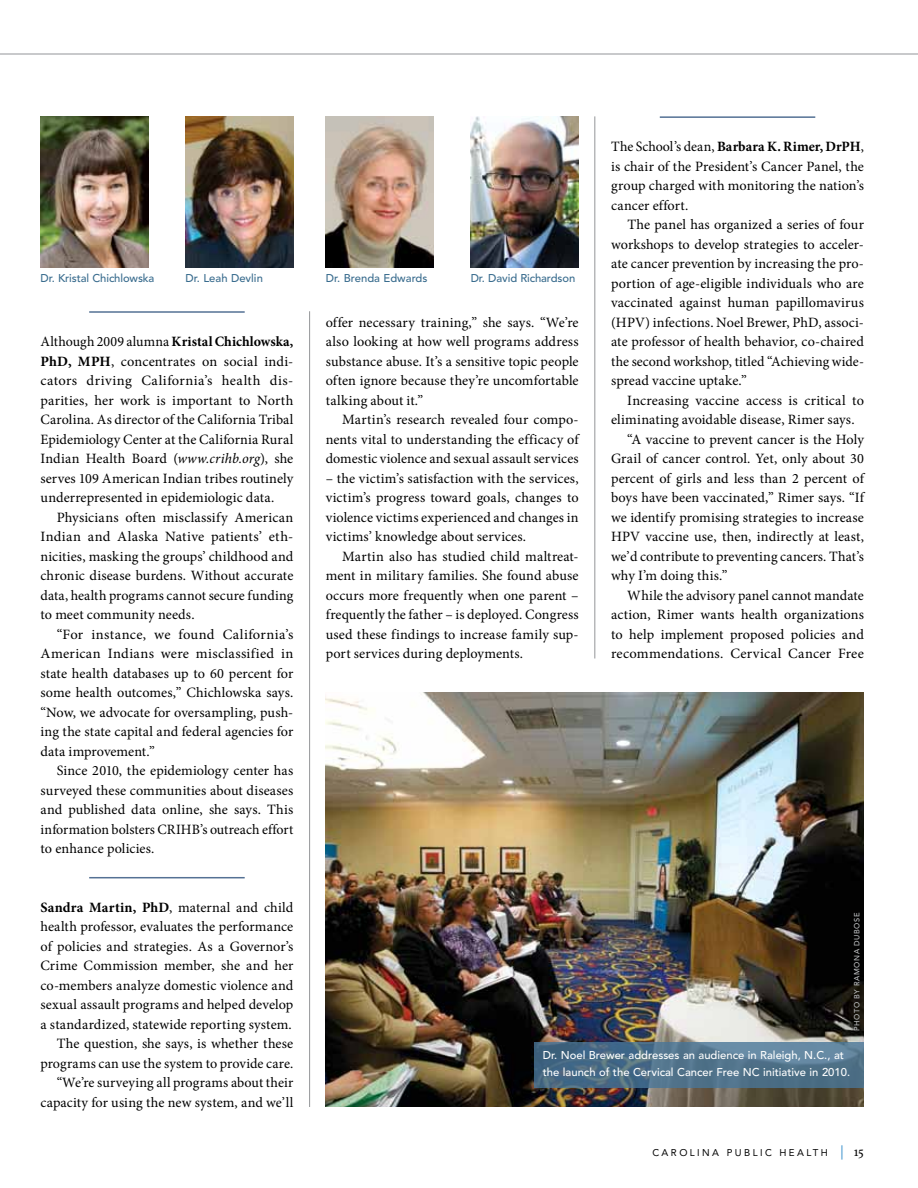
<style>
.page{position:relative;width:918px;height:1188px;background:#fff}
.page>*{position:absolute;margin:0;border:0;box-sizing:border-box;transform-origin:0 0}
.t1{font:14.25px/19.5px "Minion Pro";color:#000;text-align:justify}
.t2{font:14.25px "Minion Pro";letter-spacing:.02em;color:#000}
.t3{font:500 11.25px/16.5px "Avenir";color:#fff}
.t4{font:500 11.25px "Avenir";letter-spacing:-.01em;color:#396c8e}
.t5{font:9.75px "Avenir";letter-spacing:.25em;color:#000}
.t6{font:500 7.5px "Avenir";letter-spacing:.075em;color:#bcbec0}
.s1{font-weight:700}
.s2{font-style:italic}
.s3{font-family:"Minion Pro";font-weight:600;font-size:14.25px;color:#56a0d3}
.s4{font-family:"Minion Pro";font-size:14.25px}
</style>
<div class="page">
<hr style="left:0;top:54px;width:918px;height:1px;background:#939598">
<hr style="left:594px;top:116px;width:1px;height:542px;background:#939598">
<hr style="left:309px;top:311px;width:1px;height:796px;background:#939598">
<hr style="left:89px;top:311px;width:156px;height:2px;background:#547194">
<hr style="left:89px;top:877px;width:156px;height:1px;background:#547194">
<hr style="left:660px;top:116px;width:155px;height:2px;background:#547194">
<img style="left:185px;top:116px;width:108px;height:152px">
<img style="left:326px;top:116px;width:108px;height:152px">
<img style="left:40px;top:116px;width:108px;height:152px">
<img style="left:471px;top:116px;width:108px;height:152px">
<img style="left:326px;top:692px;width:538px;height:415px">
<svg style="left:534px;top:1042px;width:330px;height:46px;background:#50738c"></svg>
<p class="t4" style="left:40px;top:272px;width:115px">Dr. Kristal Chichlowska</p>
<p class="t4" style="left:185px;top:272px;width:79px">Dr. Leah Devlin</p>
<p class="t4" style="left:326px;top:272px;width:103px">Dr. Brenda Edwards</p>
<p class="t4" style="left:471px;top:272px;width:106px">Dr. David Richardson</p>
<p class="t1" style="left:40px;top:332px;width:255px">Although 2009 alumna <span class="s1">Kristal Chichlowska, PhD, MPH</span>, concentrates on social indi&shy;cators driving California’s health dis&shy;parities, her work is important to North Carolina. As director of the California Tribal Epidemiology Center at the California Rural Indian Health Board (<span class="s2">www.crihb.org</span>), she serves 109 American Indian tribes routinely underrepresented in epidemiologic data.</p>
<p class="t1" style="left:40px;top:508px;width:254px;text-indent:16px">Physicians often misclassify American Indian and Alaska Native patients’ eth&shy;nicities, masking the groups’ childhood and chronic disease burdens. Without accurate data, health programs cannot secure funding to meet community needs.</p>
<p class="t1" style="left:40px;top:625px;width:254px;text-indent:16px">“For instance, we found California’s American Indians were misclassified in state health databases up to 60 percent for some health outcomes,” Chichlowska says. “Now, we advocate for oversampling, push&shy;ing the state capital and federal agencies for data improvement.”</p>
<p class="t1" style="left:40px;top:761px;width:254px;text-indent:16px">Since 2010, the epidemiology center has surveyed these communities about diseases and published data online, she says. This information bolsters CRIHB’s outreach effort to enhance policies.</p>
<p class="t1" style="left:326px;top:313px;width:254px">offer necessary training,” she says. “We’re also looking at how well programs address substance abuse. It’s a sensitive topic people often ignore because they’re uncomfortable talking about it.”</p>
<p class="t1" style="left:326px;top:410px;width:256px;text-indent:16px">Martin’s research revealed four compo&shy;nents vital to understanding the efficacy of domestic violence and sexual assault services</p>
<p class="t1" style="left:326px;top:469px;width:254px">– the victim’s satisfaction with the services, victim’s progress toward goals, changes to violence victims experienced and changes in victims’ knowledge about services.</p>
<p class="t1" style="left:326px;top:547px;width:254px;text-indent:16px">Martin also has studied child maltreat&shy;ment in military families. She found abuse occurs more frequently when one parent – frequently the father – is deployed. Congress used these findings to increase family sup&shy;port services during deployments.</p>
<p class="t1" style="left:611px;top:137px;width:254px">The School’s dean, <span class="s1">Barbara K. Rimer, DrPH</span>, is chair of the President’s Cancer Panel, the group charged with monitoring the nation’s cancer effort.</p>
<p class="t1" style="left:611px;top:215px;width:254px;text-indent:16px">The panel has organized a series of four workshops to develop strategies to acceler&shy;ate cancer prevention by increasing the pro&shy;portion of age-eligible individuals who are vaccinated against human papillomavirus (HPV) infections. Noel Brewer, PhD, associ&shy;ate professor of health behavior, co-chaired the second workshop, titled “Achieving wide&shy;spread vaccine uptake.”</p>
<p class="t1" style="left:627px;top:391px;width:238px">Increasing vaccine access is critical to</p>
<p class="t1" style="left:611px;top:410px;width:245px">eliminating avoidable disease, Rimer says.</p>
<p class="t1" style="left:627px;top:430px;width:238px">“A vaccine to prevent cancer is the Holy</p>
<p class="t1" style="left:611px;top:449px;width:254px">Grail of cancer control. Yet, only about 30</p>
<p class="t1" style="left:611px;top:469px;width:256px">percent of girls and less than 2 percent of</p>
<p class="t1" style="left:611px;top:488px;width:256px">boys have been vaccinated,” Rimer says. “If</p>
<p class="t1" style="left:611px;top:508px;width:254px">we identify promising strategies to increase</p>
<p class="t1" style="left:611px;top:527px;width:254px">HPV vaccine use, then, indirectly at least,</p>
<p class="t1" style="left:611px;top:547px;width:254px">we’d contribute to preventing cancers. That’s</p>
<p class="t1" style="left:611px;top:566px;width:118px">why I’m doing this.”</p>
<p class="t1" style="left:627px;top:586px;width:238px">While the advisory panel cannot mandate</p>
<p class="t1" style="left:611px;top:605px;width:254px">action, Rimer wants health organizations</p>
<p class="t1" style="left:611px;top:625px;width:254px">to help implement proposed policies and</p>
<p class="t2" style="left:611px;top:644px;width:254px">recommendations. Cervical Cancer Free</p>
<p class="t1" style="left:40px;top:898px;width:254px;text-align:right"><span class="s1">Sandra Martin, PhD</span>, maternal and child health professor, evaluates the performance of policies and strategies. As a Governor’s Crime Commission member, she and her co-members analyze domestic violence and sexual assault programs and helped develop a standardized, statewide reporting system.<br>The question, she says, is whether these programs can use the system to provide care. “We’re surveying all programs about their capacity for using the new system, and we’ll</p>
<p class="t6" style="left:853px;top:1031px;width:120px;rotate:-90deg">Photo by ramona dubose</p>
<p class="t3" style="left:543px;top:1047px;width:309px">Dr. Noel Brewer addresses an audience in Raleigh, N .C., at the launch of the Cervical Cancer Free N C initiative in 2010.</p>
<p class="t5" style="left:652px;top:1147px;width:213px">CAROLI NA PUBLI C HEALTH <span class="s3">|</span> <span class="s4">15</span></p>
</div>
